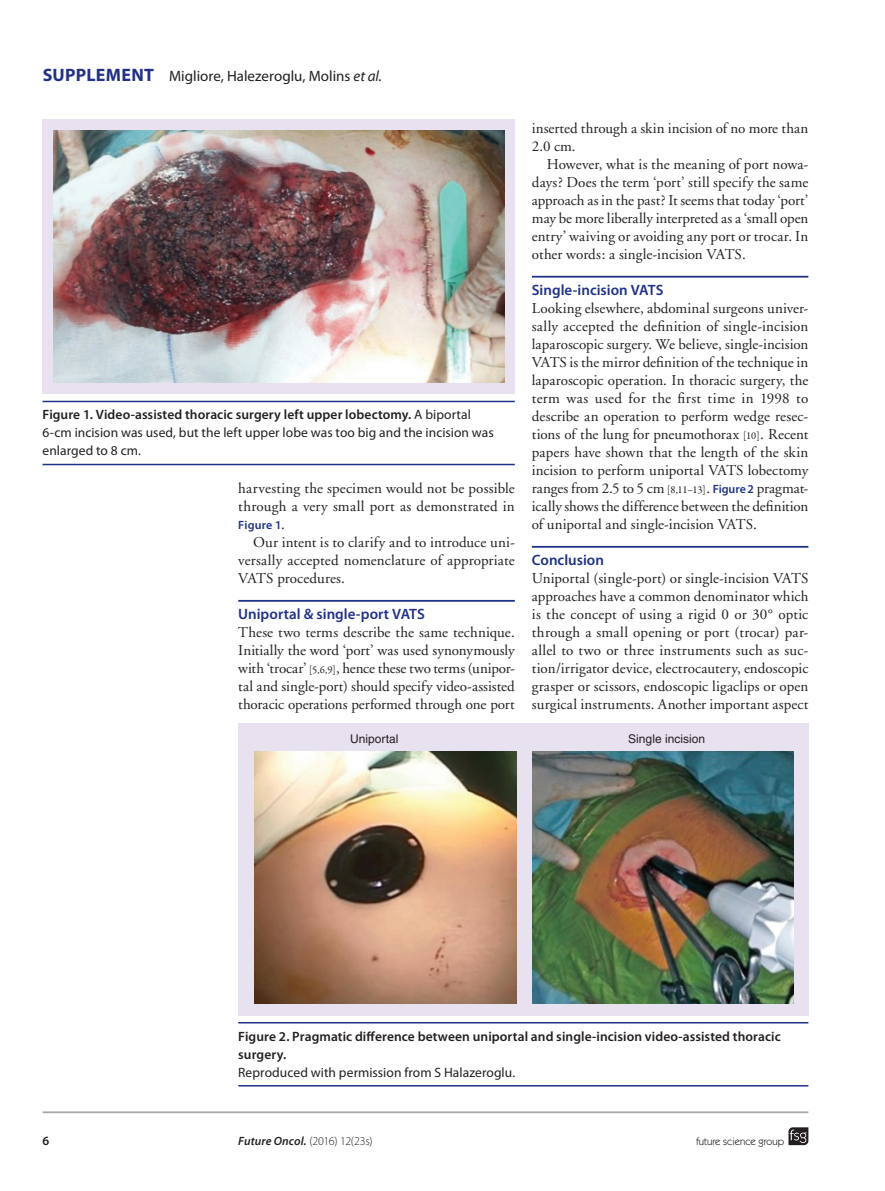
<style>
.page{position:relative;width:885px;height:1191px;background:#fff}
.page>*{position:absolute;margin:0;border:0;box-sizing:border-box;transform-origin:0 0}
.bodyfirst{font:15px/18px "Adobe Garamond";color:#231f20;text-align:justify}
.bodyindent{font:15px/18px "Adobe Garamond";letter-spacing:.01em;color:#231f20;text-align:justify}
.crosshead1{font:600 15px "Myriad Pro";color:#203188}
.runningauthor{font:15px "Myriad Pro";color:#231f20}
.figurecaption{font:13.5px/18px "Myriad Pro";letter-spacing:.005em;color:#231f20}
.figurecaption-2{font:600 13.5px/18px "Myriad Pro";letter-spacing:.005em;color:#231f20}
.t1{font:600 12.75px "Myriad Pro";color:#231f20}
.t2{font:300 12px "Myriad Pro";letter-spacing:-.03em;color:#231f20}
.t3{font:12px "Helvetica LT Std";color:#231f20}
.bodyindent-2{font:600 12px "Myriad Pro";letter-spacing:.015em;color:#203188}
.t4{font:10.5px "Itc Kabel";color:#231f20}
.s1{font-weight:700;font-size:18px;color:#203188}
.s2{font-style:italic}
.s3{font-weight:600}
.s4{font-family:"Adobe Garamond";font-weight:400;font-size:15px;color:#231f20}
.s5{font-family:"Garamond Premr Pro";font-size:10.5px}
.s6{font-family:"Myriad Pro";font-weight:600;font-size:12px;color:#203188}
.s7{font-weight:400}
.s8{font-weight:600;font-style:italic}
</style>
<div class="page">
<svg style="left:788px;top:1127px;width:20px;height:18px"></svg>
<hr style="left:43px;top:1111px;width:765px;height:2px;background:#a8a9ad">
<hr style="left:43px;top:401px;width:471px;height:1px;background:#203188">
<hr style="left:43px;top:464px;width:471px;height:1px;background:#203188">
<div style="left:43px;top:119px;width:471px;height:275px;background:#e8e2f0"></div>
<img style="left:53px;top:130px;width:451px;height:253px">
<hr style="left:238px;top:1022px;width:570px;height:1px;background:#203188">
<hr style="left:238px;top:1085px;width:570px;height:1px;background:#203188">
<div style="left:238px;top:722px;width:570px;height:293px;background:#e8e2f0"></div>
<img style="left:255px;top:752px;width:261px;height:251px">
<img style="left:532px;top:752px;width:261px;height:251px">
<hr style="left:238px;top:600px;width:276px;height:2px;background:#203188">
<hr style="left:531px;top:276px;width:277px;height:2px;background:#203188">
<hr style="left:531px;top:546px;width:277px;height:2px;background:#203188">
<p class="runningauthor" style="left:43px;top:67px;width:341px"><span class="s1">SUPPLEMENT</span> Migliore, Halezeroglu, Molins <span class="s2">et al.</span></p>
<p class="figurecaption" style="left:43px;top:405px;width:452px"><span class="s3">Figure 1. Video-assisted thoracic surgery left upper lobectomy.</span> A biportal<br>6-cm incision was used, but the left upper lobe was too big and the incision was enlarged to 8 cm.</p>
<p class="bodyindent" style="left:238px;top:479px;width:278px">harvesting the specimen would not be possible through a very small port as demonstrated in</p>
<p class="bodyindent-2" style="left:238px;top:517px;width:48px">Figure 1<span class="s4">.</span></p>
<p class="bodyindent" style="left:238px;top:533px;width:278px;text-indent:15px">Our intent is to clarify and to introduce uni&shy;versally accepted nomenclature of appropriate VATS procedures.</p>
<p class="crosshead1" style="left:238px;top:604px;width:188px">Uniportal &amp; single-port VATS</p>
<p class="bodyfirst" style="left:238px;top:623px;width:278px">These two terms describe the same technique.<br>Initially the word ‘port’ was used synonymously with ‘trocar’ <span class="s5">[5,6,9]</span>, hence these two terms (unipor&shy;tal and single-port) should specify video-assisted thoracic operations performed through one port</p>
<p class="bodyfirst" style="left:531px;top:119px;width:278px">inserted through a skin incision of no more than<br>2.0 cm.</p>
<p class="bodyindent" style="left:531px;top:155px;width:278px;text-indent:15px">However, what is the meaning of port nowa&shy;days? Does the term ‘port’ still specify the same approach as in the past? It seems that today ‘port’ may be more liberally interpreted as a ‘small open entry’ waiving or avoiding any port or trocar. In other words: a single-incision VATS.</p>
<p class="crosshead1" style="left:531px;top:280px;width:133px">Single-incision VATS</p>
<p class="bodyfirst" style="left:531px;top:299px;width:278px">Looking elsewhere, abdominal surgeons univer&shy;sally accepted the definition of single-incision laparoscopic surgery. We believe, single-incision VATS is the mirror definition of the technique in laparoscopic operation. In thoracic surgery, the term was used for the first time in 1998 to describe an operation to perform wedge resec&shy;tions of the lung for pneumothorax <span class="s5">[10]</span>. Recent papers have shown that the length of the skin incision to perform uniportal VATS lobectomy ranges from 2.5 to 5 cm <span class="s5">[8,11–13]</span>. <span class="s6">Figure 2</span> pragmat&shy;ically shows the difference between the definition of uniportal and single-incision VATS.</p>
<p class="crosshead1" style="left:531px;top:550px;width:74px">Conclusion</p>
<p class="bodyfirst" style="left:531px;top:569px;width:278px">Uniportal (single-port) or single-incision VATS approaches have a common denominator which is the concept of using a rigid 0 or 30° optic through a small opening or port (trocar) par&shy;allel to two or three instruments such as suc&shy;tion/irrigator device, electrocautery, endoscopic grasper or scissors, endoscopic ligaclips or open surgical instruments. Another important aspect</p>
<p class="t3" style="left:350px;top:732px;width:50px">Uniportal</p>
<p class="t3" style="left:628px;top:732px;width:78px">Single incision</p>
<p class="figurecaption-2" style="left:238px;top:1026px;width:544px">Figure 2. Pragmatic difference between uniportal and single-incision video-assisted thoracic surgery.<br><span class="s7">Reproduced with permission from S Halazeroglu.</span></p>
<p class="t1" style="left:43px;top:1132px;width:8px">6</p>
<p class="t2" style="left:238px;top:1134px;width:136px"><span class="s8">Future Oncol.</span> (2016) 12(23s)</p>
<p class="t4" style="left:696px;top:1135px;width:90px">future science group</p>
</div>
